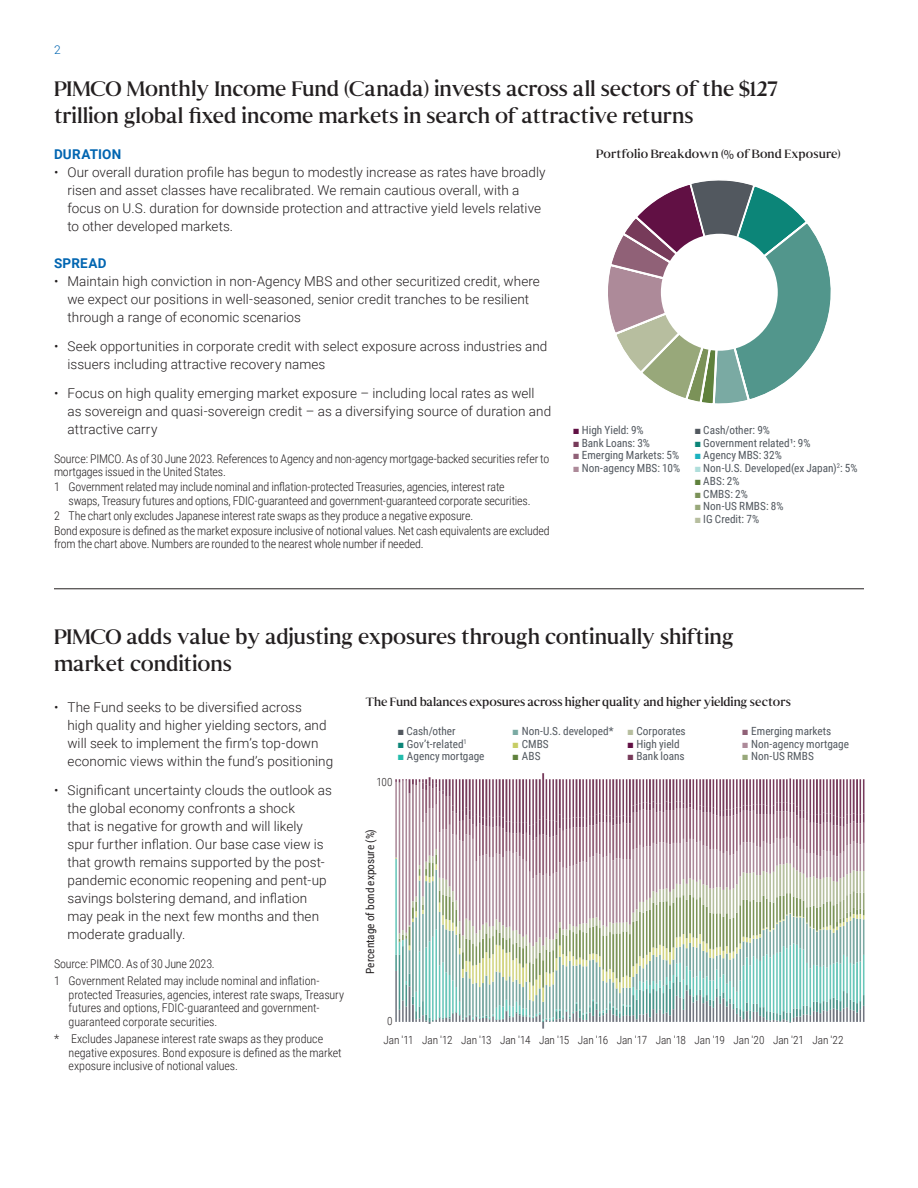
<style>
.page{position:relative;width:918px;height:1188px;background:#fff}
.page>*{position:absolute;margin:0;border:0;box-sizing:border-box;transform-origin:0 0}
.Forum_Headline_Sen_R{font:21px/27px "Senhan";letter-spacing:-.01em;color:#231f20}
.t1{font:300 13.5px/18px "Roboto";letter-spacing:.005em;color:#231f20}
.Subhead_Rob_B_10_14{font:700 13.5px "Roboto";letter-spacing:.02em;color:#0165b1}
.Footnotes_RobC_L_8_9{font:300 12px/13.5px "Roboto Condensed";letter-spacing:-.01em;color:#231f20}
.Disclosure_RobC_L_8{font:300 12px/13.5px "Roboto Condensed";letter-spacing:-.015em;color:#231f20}
.Chart_Title_Sen_R_9{font:12px "Senhan";letter-spacing:-.01em;color:#231f20}
.Chart_Title_Sen_R_9-2{font:12px "Senhan";letter-spacing:.01em;color:#231f20}
.t2{font:300 12px "Roboto";color:#0165b1}
.Chart_Legend_RobC_R{font:11.25px "Roboto Condensed";color:#52585f}
.Axis_Label_RobC_L_7{font:300 11.25px "Roboto Condensed";letter-spacing:-.005em;color:#231f20}
.Axis_Title_RobC_R_7{font:11.25px "Roboto Condensed";color:#231f20}
.s1{font-family:"Arial";color:#611044}
.s2{font-family:"Arial";color:#773b5a}
.s3{font-family:"Arial";color:#906177}
.s4{font-family:"Arial";color:#ad8a99}
.s5{font-family:"Arial"}
.s6{font-family:"Arial";color:#0c8578}
.s7{font-family:"Arial";color:#1cb2bf}
.s8{font-family:"Arial";color:#afdedb}
.s9{font-family:"Arial";color:#5f813c}
.s10{font-family:"Arial";color:#7b9258}
.s11{font-family:"Arial";color:#98a87a}
.s12{font-family:"Arial";color:#b7be9f}
.s13{font-family:"Arial";color:#22bcac}
.s14{font-family:"Arial";color:#7aaaa3}
.s15{font-family:"Arial";color:#c7cd65}
</style>
<div class="page">
<hr style="left:54px;top:589px;width:810px;height:1px;background:#231f20">
<svg style="left:608px;top:180px;width:223px;height:224px"></svg>
<div style="left:661px;top:234px;width:117px;height:117px;background:#fff;border-radius:50%"></div>
<svg style="left:395px;top:1021px;width:469px;height:8px"></svg>
<svg style="left:395px;top:1002px;width:469px;height:17px"></svg>
<svg style="left:395px;top:946px;width:469px;height:56px"></svg>
<svg style="left:399px;top:964px;width:465px;height:24px"></svg>
<svg style="left:399px;top:946px;width:465px;height:18px"></svg>
<svg style="left:395px;top:878px;width:469px;height:68px"></svg>
<svg style="left:395px;top:773px;width:469px;height:105px"></svg>
<p class="t2" style="left:54px;top:41px;width:8px">2</p>
<p class="Forum_Headline_Sen_R" style="left:54px;top:75px;width:726px">PIMCO Monthly Income Fund (Canada) invests across all sectors of the $127 trillion global fixed income markets in search of attractive returns</p>
<p class="Subhead_Rob_B_10_14" style="left:54px;top:145px;width:69px">DURATION</p>
<p class="t1" style="left:68px;top:163px;width:480px;text-indent:-14px">• Our overall duration profile has begun to modestly increase as rates have broadly risen and asset classes have recalibrated. We remain cautious overall, with a focus on U.S. duration for downside protection and attractive yield levels relative to other developed markets.</p>
<p class="Subhead_Rob_B_10_14" style="left:54px;top:254px;width:54px">SPREAD</p>
<p class="t1" style="left:68px;top:272px;width:474px;text-indent:-14px">• Maintain high conviction in non-Agency MBS and other securitized credit, where we expect our positions in well-seasoned, senior credit tranches to be resilient through a range of economic scenarios</p>
<p class="t1" style="left:68px;top:337px;width:481px;text-indent:-14px">• Seek opportunities in corporate credit with select exposure across industries and issuers including attractive recovery names</p>
<p class="t1" style="left:68px;top:384px;width:485px;text-indent:-14px">• Focus on high quality emerging market exposure – including local rates as well as sovereign and quasi-sovereign credit – as a diversifying source of duration and attractive carry</p>
<p class="Disclosure_RobC_L_8" style="left:54px;top:451px;width:497px">Source: PIMCO. As of 30 June 2023. References to Agency and non-agency mortgage-backed securities refer to mortgages issued in the United States.</p>
<p class="Footnotes_RobC_L_8_9" style="left:69px;top:480px;width:463px;text-indent:-15px">1 Government related may include nominal and inflation-protected Treasuries, agencies, interest rate swaps, Treasury futures and options, FDIC-guaranteed and government-guaranteed corporate securities.</p>
<p class="Footnotes_RobC_L_8_9" style="left:54px;top:508px;width:421px">2 The chart only excludes Japanese interest rate swaps as they produce a negative exposure.</p>
<p class="Disclosure_RobC_L_8" style="left:54px;top:523px;width:497px">Bond exposure is defined as the market exposure inclusive of notional values. Net cash equivalents are excluded from the chart above. Numbers are rounded to the nearest whole number if needed.</p>
<p class="Chart_Title_Sen_R_9-2" style="left:596px;top:146px;width:246px">Portfolio Breakdown (% of Bond Exposure)</p>
<p class="Chart_Legend_RobC_R" style="left:573px;top:422px;width:72px"><span class="s1">■</span> High Yield: 9%</p>
<p class="Chart_Legend_RobC_R" style="left:573px;top:435px;width:79px"><span class="s2">■</span> Bank Loans: 3%</p>
<p class="Chart_Legend_RobC_R" style="left:573px;top:447px;width:108px"><span class="s3">■</span> Emerging Markets: 5%</p>
<p class="Chart_Legend_RobC_R" style="left:573px;top:460px;width:109px"><span class="s4">■</span> Non-agency MBS: 10%</p>
<p class="Chart_Legend_RobC_R" style="left:694px;top:422px;width:77px"><span class="s5">■</span> Cash/other: 9%</p>
<p class="Chart_Legend_RobC_R" style="left:694px;top:435px;width:118px"><span class="s6">■</span> Government related¹: 9%</p>
<p class="Chart_Legend_RobC_R" style="left:694px;top:447px;width:89px"><span class="s7">■</span> Agency MBS: 32%</p>
<p class="Chart_Legend_RobC_R" style="left:694px;top:460px;width:165px"><span class="s8">■</span> Non-U.S. Developed(ex Japan)<sup>2</sup>: 5%</p>
<p class="Chart_Legend_RobC_R" style="left:694px;top:473px;width:47px"><span class="s9">■</span> ABS: 2%</p>
<p class="Chart_Legend_RobC_R" style="left:694px;top:486px;width:55px"><span class="s10">■</span> CMBS: 2%</p>
<p class="Chart_Legend_RobC_R" style="left:694px;top:498px;width:91px"><span class="s11">■</span> Non-US RMBS: 8%</p>
<p class="Chart_Legend_RobC_R" style="left:694px;top:511px;width:66px"><span class="s12">■</span> IG Credit: 7%</p>
<p class="Forum_Headline_Sen_R" style="left:54px;top:624px;width:681px">PIMCO adds value by adjusting exposures through continually shifting market conditions</p>
<p class="t1" style="left:68px;top:698px;width:267px;text-indent:-14px">• The Fund seeks to be diversified across<br>high quality and higher yielding sectors, and will seek to implement the firm’s top-down economic views within the fund’s positioning</p>
<p class="t1" style="left:68px;top:781px;width:266px;text-indent:-14px">• Significant uncertainty clouds the outlook as the global economy confronts a shock<br>that is negative for growth and will likely spur further inflation. Our base case view is that growth remains supported by the post&shy;pandemic economic reopening and pent-up savings bolstering demand, and inflation may peak in the next few months and then moderate gradually.</p>
<p class="Disclosure_RobC_L_8" style="left:54px;top:956px;width:162px">Source: PIMCO. As of 30 June 2023.</p>
<p class="Footnotes_RobC_L_8_9" style="left:69px;top:974px;width:277px;text-indent:-15px">1 Government Related may include nominal and inflation&shy;protected Treasuries, agencies, interest rate swaps, Treasury futures and options, FDIC-guaranteed and government&shy;guaranteed corporate securities.</p>
<p class="Footnotes_RobC_L_8_9" style="left:69px;top:1032px;width:275px;text-indent:-15px">* Excludes Japanese interest rate swaps as they produce negative exposures. Bond exposure is defined as the market exposure inclusive of notional values.</p>
<p class="Chart_Title_Sen_R_9" style="left:365px;top:695px;width:427px">The Fund balances exposures across higher quality and higher yielding sectors</p>
<p class="Chart_Legend_RobC_R" style="left:398px;top:723px;width:60px"><span class="s5">■</span> Cash/other</p>
<p class="Chart_Legend_RobC_R" style="left:398px;top:736px;width:71px"><span class="s6">■</span> Gov’t-related<sup>1</sup></p>
<p class="Chart_Legend_RobC_R" style="left:398px;top:748px;width:89px"><span class="s13">■</span> Agency mortgage</p>
<p class="Axis_Label_RobC_L_7" style="left:377px;top:774px;width:18px">100</p>
<p class="Axis_Title_RobC_R_7" style="left:362px;top:974px;width:146px;rotate:-90deg">Percentage of bond exposure (%)</p>
<p class="Axis_Label_RobC_L_7" style="left:387px;top:1013px;width:7px">0</p>
<p class="Chart_Legend_RobC_R" style="left:512px;top:723px;width:103px"><span class="s14">■</span> Non-U.S. developed*</p>
<p class="Chart_Legend_RobC_R" style="left:512px;top:736px;width:38px"><span class="s15">■</span> CMBS</p>
<p class="Chart_Legend_RobC_R" style="left:512px;top:748px;width:30px"><span class="s9">■</span> ABS</p>
<p class="Chart_Legend_RobC_R" style="left:627px;top:723px;width:60px"><span class="s12">■</span> Corporates</p>
<p class="Chart_Legend_RobC_R" style="left:627px;top:736px;width:54px"><span class="s1">■</span> High yield</p>
<p class="Chart_Legend_RobC_R" style="left:627px;top:748px;width:59px"><span class="s2">■</span> Bank loans</p>
<p class="Chart_Legend_RobC_R" style="left:742px;top:723px;width:91px"><span class="s3">■</span> Emerging markets</p>
<p class="Chart_Legend_RobC_R" style="left:742px;top:736px;width:109px"><span class="s4">■</span> Non-agency mortgage</p>
<p class="Chart_Legend_RobC_R" style="left:742px;top:748px;width:74px"><span class="s11">■</span> Non-US RMBS</p>
<p class="Axis_Label_RobC_L_7" style="left:383px;top:1032px;width:32px">Jan '11</p>
<p class="Axis_Label_RobC_L_7" style="left:422px;top:1032px;width:32px">Jan '12</p>
<p class="Axis_Label_RobC_L_7" style="left:461px;top:1032px;width:32px">Jan '13</p>
<p class="Axis_Label_RobC_L_7" style="left:500px;top:1032px;width:32px">Jan '14</p>
<p class="Axis_Label_RobC_L_7" style="left:539px;top:1032px;width:32px">Jan '15</p>
<p class="Axis_Label_RobC_L_7" style="left:578px;top:1032px;width:32px">Jan '16</p>
<p class="Axis_Label_RobC_L_7" style="left:617px;top:1032px;width:32px">Jan '17</p>
<p class="Axis_Label_RobC_L_7" style="left:656px;top:1032px;width:32px">Jan '18</p>
<p class="Axis_Label_RobC_L_7" style="left:695px;top:1032px;width:32px">Jan '19</p>
<p class="Axis_Label_RobC_L_7" style="left:733px;top:1032px;width:33px">Jan '20</p>
<p class="Axis_Label_RobC_L_7" style="left:773px;top:1032px;width:32px">Jan '21</p>
<p class="Axis_Label_RobC_L_7" style="left:813px;top:1032px;width:33px">Jan '22</p>
</div>
